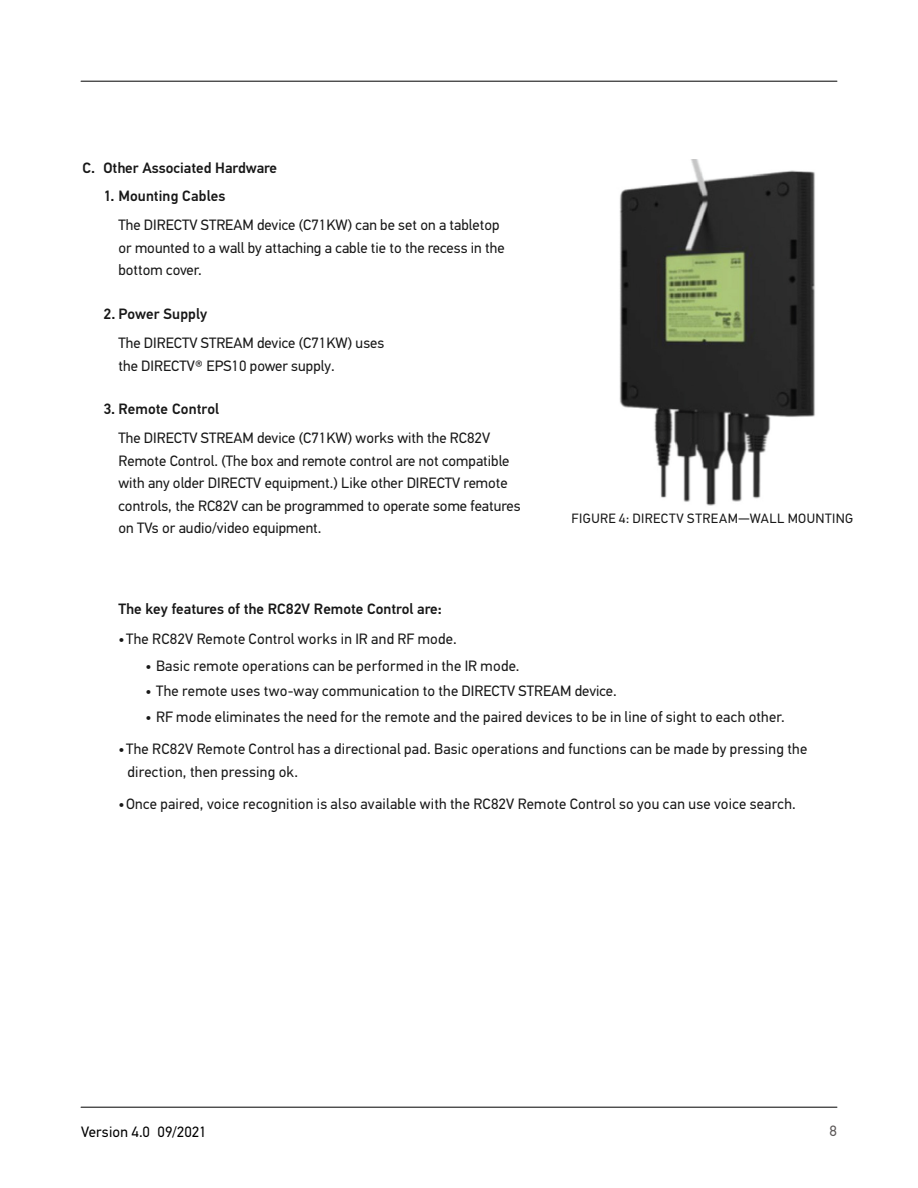
<style>
.page{position:relative;width:918px;height:1188px;background:#fff}
.page>*{position:absolute;margin:0;border:0;box-sizing:border-box;transform-origin:0 0}
.t1{font:15px/22.5px "PFDIN Text Pro";color:#181818}
.t2{font:500 15px "PFDIN Text Pro";color:#181818}
.t3{font:15px "PFDIN Text Pro";letter-spacing:.005em;color:#000}
.t4{font:15px "PFDIN Text Pro";color:#5d5959}
.t5{font:13.5px "PFDIN Text Pro";letter-spacing:.03em;color:#181818}
</style>
<div class="page">
<hr style="left:81px;top:1107px;width:756px;height:1px;background:#000">
<hr style="left:81px;top:81px;width:756px;height:1px;background:#000">
<img style="left:619px;top:160px;width:196px;height:346px">
<p class="t2" style="left:82px;top:159px;width:196px">C. Other Associated Hardware</p>
<p class="t2" style="left:104px;top:187px;width:124px">1. Mounting Cables</p>
<p class="t1" style="left:118px;top:214px;width:388px">The DIRECTV STREAM device (C71KW) can be set on a tabletop or mounted to a wall by attaching a cable tie to the recess in the bottom cover.</p>
<p class="t2" style="left:104px;top:305px;width:105px">2. Power Supply</p>
<p class="t1" style="left:118px;top:332px;width:267px">The DIRECTV STREAM device (C71KW) uses the DIRECTV® EPS10 power supply.</p>
<p class="t2" style="left:104px;top:400px;width:117px">3. Remote Control</p>
<p class="t1" style="left:118px;top:427px;width:404px">The DIRECTV STREAM device (C71KW) works with the RC82V Remote Control. (The box and remote control are not compatible with any older DIRECTV equipment.) Like other DIRECTV remote controls, the RC82V can be programmed to operate some features on TVs or audio/video equipment.</p>
<p class="t5" style="left:572px;top:511px;width:283px">FIGURE 4: DIRECTV STREAM—WALL MOUNTING</p>
<p class="t2" style="left:118px;top:600px;width:325px">The key features of the RC82V Remote Control are:</p>
<p class="t1" style="left:118px;top:627px;width:340px">•The RC82V Remote Control works in IR and RF mode.</p>
<p class="t1" style="left:146px;top:654px;width:376px">• Basic remote operations can be performed in the IR mode.</p>
<p class="t1" style="left:146px;top:680px;width:473px">• The remote uses two-way communication to the DIRECTV STREAM device.</p>
<p class="t1" style="left:146px;top:706px;width:641px">• RF mode eliminates the need for the remote and the paired devices to be in line of sight to each other.</p>
<p class="t1" style="left:128px;top:738px;width:681px;text-indent:-9px">•The RC82V Remote Control has a directional pad. Basic operations and functions can be made by pressing the direction, then pressing ok.</p>
<p class="t1" style="left:119px;top:793px;width:679px">•Once paired, voice recognition is also available with the RC82V Remote Control so you can use voice search.</p>
<p class="t3" style="left:81px;top:1123px;width:127px">Version 4.0 09/2021</p>
<p class="t4" style="left:830px;top:1122px;width:9px">8</p>
</div>
